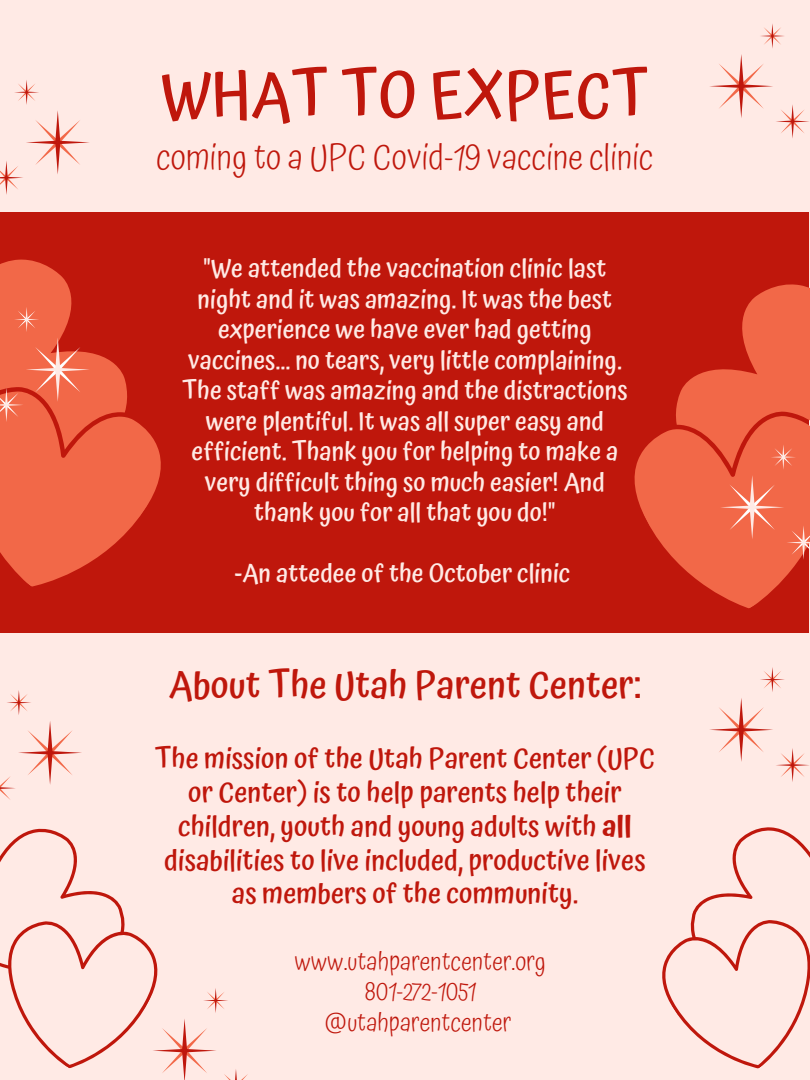
<style>
.page{position:relative;width:810px;height:1080px;background:#ffeae5}
.page>*{position:absolute;margin:0;border:0;box-sizing:border-box;transform-origin:0 0}
.t1{font:500 63.62px "Atma";color:#bf170c}
.t2{font:500 38.06px "Atma";color:#bf170c}
.t3{font:300 35.38px "Atma";color:#bf170c}
.t4{font:500 28.38px/33.8px "Atma";color:#bf170c;text-align:center}
.t5{font:500 25.62px/30.5px "Atma";color:#ffeae5;text-align:center}
.t6{font:300 25.62px/30.5px "Atma";color:#bf170c;text-align:center}
.s1{font-weight:600}
</style>
<div class="page">
<div style="left:0;top:212px;width:809px;height:420px;background:#bf170c"></div>
<svg style="left:634px;top:458px;width:165px;height:151px"></svg>
<svg style="left:639px;top:284px;width:171px;height:251px;fill:#f26848"></svg>
<svg style="left:0;top:516px;width:140px;height:71px;fill:#f26848"></svg>
<svg style="left:0;top:259px;width:161px;height:257px;fill:#f26848"></svg>
<svg style="left:0;top:828px;width:158px;height:241px"></svg>
<svg style="left:662px;top:827px;width:148px;height:242px"></svg>
<svg style="left:760px;top:667px;width:25px;height:25px"></svg>
<svg style="left:710px;top:698px;width:99px;height:84px"></svg>
<svg style="left:152px;top:1019px;width:64px;height:61px"></svg>
<svg style="left:203px;top:988px;width:25px;height:25px"></svg>
<svg style="left:224px;top:1069px;width:24px;height:11px"></svg>
<svg style="left:7px;top:690px;width:24px;height:25px"></svg>
<svg style="left:0;top:721px;width:82px;height:79px"></svg>
<svg style="left:710px;top:24px;width:99px;height:114px"></svg>
<svg style="left:0;top:80px;width:89px;height:115px"></svg>
<svg style="left:720px;top:444px;width:90px;height:116px;background:#f16d4f"></svg>
<svg style="left:14px;top:307px;width:25px;height:25px"></svg>
<svg style="left:0;top:338px;width:90px;height:84px;background:#ed694e"></svg>
<h1 class="t1" style="left:161px;top:58px;width:489px">WHAT TO EXPECT</h1>
<h3 class="t3" style="left:156px;top:136px;width:499px">coming to a UPC Covid-19 vaccine clinic</h3>
<p class="t5" style="left:182px;top:253px;width:447px">"We attended the vaccination clinic last night and it was amazing. It was the best experience we have ever had getting vaccines... no tears, very little complaining.<br>The staff was amazing and the distractions were plentiful. It was all super easy and efficient. Thank you for helping to make a very difficult thing so much easier! And thank you for all that you do!"</p>
<p class="t5" style="left:235px;top:558px;width:337px">-An attedee of the October clinic</p>
<h2 class="t2" style="left:169px;top:662px;width:474px">About The Utah Parent Center:</h2>
<p class="t4" style="left:155px;top:742px;width:502px">The mission of the Utah Parent Center (UPC or Center) is to help parents help their children, youth and young adults with <span class="s1">all </span>disabilities to live included, productive lives as members of the community.</p>
<p class="t6" style="left:295px;top:946px;width:252px">www.utahparentcenter.org<br>801-272-1051 @utahparentcenter</p>
</div>
